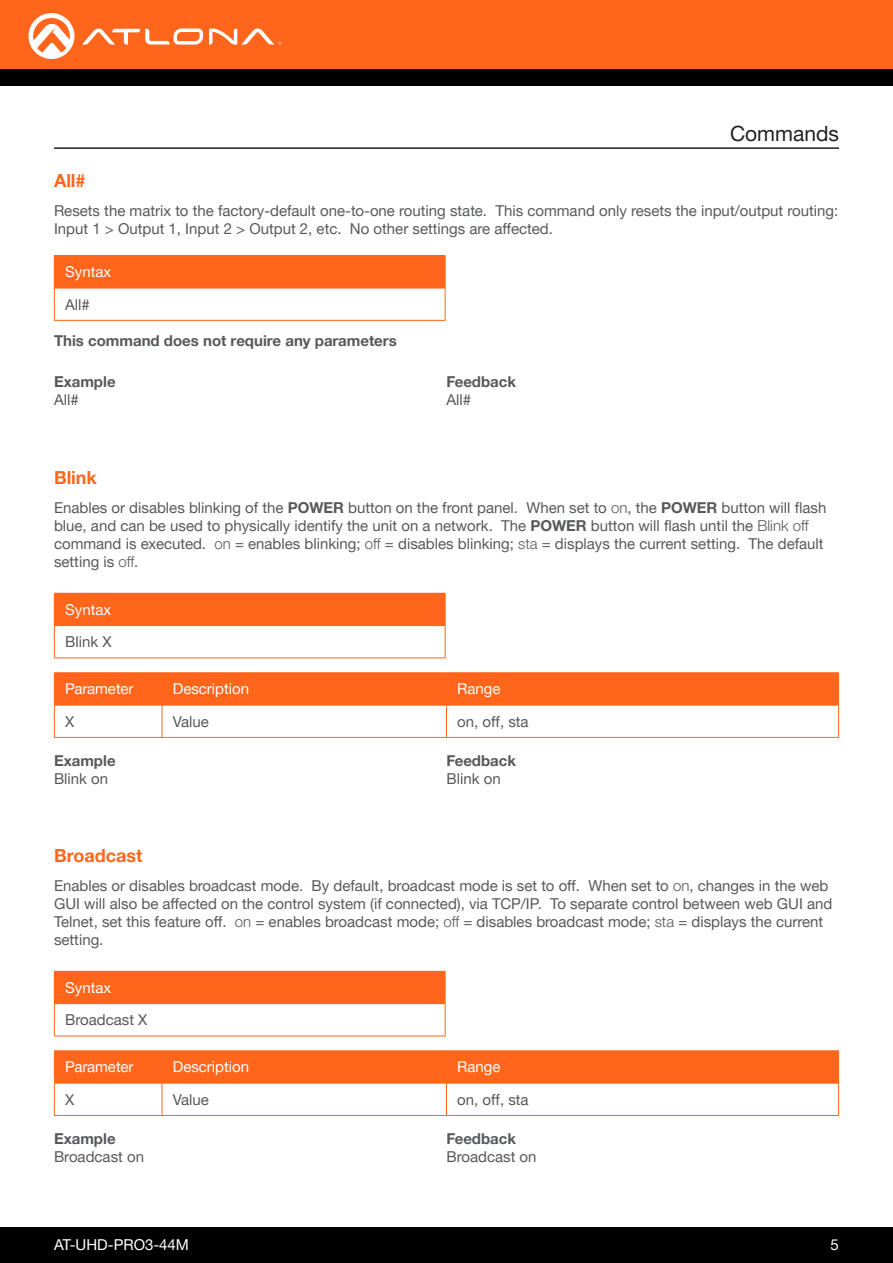
<style>
.page{position:relative;width:893px;height:1263px;background:#fff}
.page>*{position:absolute;margin:0;border:0;box-sizing:border-box;transform-origin:0 0}
.Non_TOC_Section_Head{font:21px "Helvetica Neue LTW1 G";color:#231f20}
.Command{font:700 18px "Helvetica Neue LTW1 G";color:#ff661c}
.Callout_descriptions{font:15px/18px "Helvetica Neue LTW1 G";color:#57585a}
.General_Text{font:15px/18px "Helvetica Neue LTW1 G";color:#57585a}
.t1{font:15px "Helvetica Neue LTW1 G";color:#fff}
.General_Text-2{font:700 15px "Helvetica Neue LTW1 G";color:#57585a}
.Numbered_Steps{font:15px "Helvetica Neue LTW1 G";color:#57585a}
.s1{font-weight:700}
.s2{font-weight:300}
</style>
<div class="page">
<div style="left:0;top:1227px;width:893px;height:36px;background:#000"></div>
<div style="left:0;top:0;width:893px;height:69px;background:#ff661c"></div>
<div style="left:0;top:69px;width:893px;height:16px;background:#000"></div>
<svg style="left:82px;top:29px;width:121px;height:16px"></svg>
<svg style="left:209px;top:28px;width:72px;height:17px"></svg>
<svg style="left:29px;top:13px;width:45px;height:46px"></svg>
<hr style="left:54px;top:147px;width:785px;height:2px;background:#231f20">
<div style="left:54px;top:256px;width:391px;height:32px;background:#ff661c"></div>
<hr style="left:54px;top:255px;width:392px;height:1px;background:#ff661c">
<hr style="left:445px;top:256px;width:1px;height:32px;background:#ff661c">
<hr style="left:54px;top:288px;width:1px;height:32px;background:#ff661c">
<hr style="left:55px;top:288px;width:390px;height:1px;background:#ff661c">
<hr style="left:445px;top:288px;width:1px;height:32px;background:#ff661c">
<hr style="left:54px;top:320px;width:392px;height:1px;background:#ff661c">
<div style="left:54px;top:593px;width:391px;height:33px;background:#ff661c"></div>
<hr style="left:54px;top:593px;width:392px;height:1px;background:#ff661c">
<hr style="left:445px;top:594px;width:1px;height:32px;background:#ff661c">
<hr style="left:54px;top:626px;width:1px;height:31px;background:#ff661c">
<hr style="left:445px;top:626px;width:1px;height:31px;background:#ff661c">
<hr style="left:54px;top:657px;width:392px;height:1px;background:#ff661c">
<div style="left:55px;top:673px;width:783px;height:32px;background:#ff661c"></div>
<hr style="left:54px;top:673px;width:1px;height:32px;background:#ff661c">
<hr style="left:54px;top:672px;width:108px;height:1px;background:#ff661c">
<hr style="left:162px;top:672px;width:284px;height:1px;background:#ff661c">
<hr style="left:446px;top:672px;width:393px;height:1px;background:#ff661c">
<hr style="left:162px;top:673px;width:1px;height:32px;background:#ff661c">
<hr style="left:446px;top:673px;width:1px;height:32px;background:#ff661c">
<hr style="left:838px;top:673px;width:1px;height:32px;background:#ff661c">
<hr style="left:54px;top:705px;width:1px;height:32px;background:#ff661c">
<hr style="left:54px;top:705px;width:108px;height:1px;background:#ff661c">
<hr style="left:162px;top:705px;width:284px;height:1px;background:#ff661c">
<hr style="left:446px;top:705px;width:393px;height:1px;background:#ff661c">
<hr style="left:162px;top:705px;width:1px;height:32px;background:#ff661c">
<hr style="left:446px;top:705px;width:1px;height:32px;background:#ff661c">
<hr style="left:838px;top:705px;width:1px;height:32px;background:#ff661c">
<hr style="left:54px;top:737px;width:108px;height:1px;background:#ff661c">
<hr style="left:162px;top:737px;width:284px;height:1px;background:#ff661c">
<hr style="left:446px;top:737px;width:393px;height:1px;background:#ff661c">
<div style="left:54px;top:971px;width:391px;height:33px;background:#ff661c"></div>
<hr style="left:54px;top:971px;width:392px;height:1px;background:#ff661c">
<hr style="left:445px;top:972px;width:1px;height:32px;background:#ff661c">
<hr style="left:54px;top:1004px;width:1px;height:31px;background:#ff661c">
<hr style="left:445px;top:1004px;width:1px;height:31px;background:#ff661c">
<hr style="left:54px;top:1035px;width:392px;height:1px;background:#ff661c">
<div style="left:55px;top:1051px;width:783px;height:32px;background:#ff661c"></div>
<hr style="left:54px;top:1051px;width:1px;height:32px;background:#ff661c">
<hr style="left:54px;top:1050px;width:108px;height:1px;background:#ff661c">
<hr style="left:162px;top:1050px;width:284px;height:1px;background:#ff661c">
<hr style="left:446px;top:1050px;width:393px;height:1px;background:#ff661c">
<hr style="left:162px;top:1051px;width:1px;height:32px;background:#ff661c">
<hr style="left:446px;top:1051px;width:1px;height:32px;background:#ff661c">
<hr style="left:838px;top:1051px;width:1px;height:32px;background:#ff661c">
<hr style="left:54px;top:1083px;width:1px;height:32px;background:#ff661c">
<hr style="left:54px;top:1083px;width:108px;height:1px;background:#ff661c">
<hr style="left:162px;top:1083px;width:284px;height:1px;background:#ff661c">
<hr style="left:446px;top:1083px;width:393px;height:1px;background:#ff661c">
<hr style="left:162px;top:1083px;width:1px;height:32px;background:#ff661c">
<hr style="left:446px;top:1083px;width:1px;height:32px;background:#ff661c">
<hr style="left:838px;top:1083px;width:1px;height:32px;background:#ff661c">
<hr style="left:54px;top:1115px;width:108px;height:1px;background:#ff661c">
<hr style="left:162px;top:1115px;width:284px;height:1px;background:#ff661c">
<hr style="left:446px;top:1115px;width:393px;height:1px;background:#ff661c">
<p class="Non_TOC_Section_Head" style="left:730px;top:120px;width:110px">Commands</p>
<p class="Command" style="left:54px;top:170px;width:33px">All#</p>
<p class="General_Text" style="left:54px;top:202px;width:786px">Resets the matrix to the factory-default one-to-one routing state. This command only resets the input/output routing:<br>Input 1 &gt; Output 1, Input 2 &gt; Output 2, etc. No other settings are affected.</p>
<p class="t1" style="left:65px;top:263px;width:48px">Syntax</p>
<p class="Numbered_Steps" style="left:65px;top:295px;width:26px">All#</p>
<p class="General_Text-2" style="left:54px;top:332px;width:344px">This command does not require any parameters</p>
<p class="General_Text-2" style="left:54px;top:372px;width:63px">Example</p>
<p class="General_Text" style="left:54px;top:390px;width:26px">All#</p>
<p class="General_Text-2" style="left:446px;top:372px;width:71px">Feedback</p>
<p class="General_Text" style="left:446px;top:390px;width:26px">All#</p>
<p class="Command" style="left:54px;top:467px;width:44px">Blink</p>
<p class="Callout_descriptions" style="left:54px;top:499px;width:774px">Enables or disables blinking of the <span class="s1">POWER</span> button on the front panel. When set to <span class="s2">on</span>, the <span class="s1">POWER</span> button will flash blue, and can be used to physically identify the unit on a network. The <span class="s1">POWER</span> button will flash until the <span class="s2">Blink off </span>command is executed. <span class="s2">on</span> = enables blinking; <span class="s2">off</span> = disables blinking; <span class="s2">sta</span> = displays the current setting. The default setting is <span class="s2">off</span>.</p>
<p class="t1" style="left:65px;top:600px;width:48px">Syntax</p>
<p class="Numbered_Steps" style="left:65px;top:632px;width:48px">Blink X</p>
<p class="t1" style="left:65px;top:680px;width:70px">Parameter</p>
<p class="t1" style="left:173px;top:680px;width:78px">Description</p>
<p class="t1" style="left:457px;top:680px;width:45px">Range</p>
<p class="Callout_descriptions" style="left:65px;top:712px;width:11px">X</p>
<p class="Callout_descriptions" style="left:173px;top:712px;width:38px">Value</p>
<p class="Callout_descriptions" style="left:457px;top:712px;width:73px">on, off, sta</p>
<p class="General_Text-2" style="left:54px;top:751px;width:63px">Example</p>
<p class="General_Text" style="left:54px;top:769px;width:56px">Blink on</p>
<p class="General_Text-2" style="left:446px;top:751px;width:71px">Feedback</p>
<p class="General_Text" style="left:446px;top:769px;width:56px">Blink on</p>
<p class="Command" style="left:54px;top:845px;width:90px">Broadcast</p>
<p class="Callout_descriptions" style="left:54px;top:877px;width:780px">Enables or disables broadcast mode. By default, broadcast mode is set to off. When set to <span class="s2">on</span>, changes in the web GUI will also be affected on the control system (if connected), via TCP/IP. To separate control between web GUI and Telnet, set this feature off. <span class="s2">on</span> = enables broadcast mode; <span class="s2">off</span> = disables broadcast mode; <span class="s2">sta</span> = displays the current setting.</p>
<p class="t1" style="left:65px;top:978px;width:48px">Syntax</p>
<p class="Numbered_Steps" style="left:65px;top:1010px;width:84px">Broadcast X</p>
<p class="t1" style="left:65px;top:1058px;width:70px">Parameter</p>
<p class="t1" style="left:173px;top:1058px;width:78px">Description</p>
<p class="t1" style="left:457px;top:1058px;width:45px">Range</p>
<p class="Callout_descriptions" style="left:65px;top:1090px;width:11px">X</p>
<p class="Callout_descriptions" style="left:173px;top:1090px;width:38px">Value</p>
<p class="Callout_descriptions" style="left:457px;top:1090px;width:73px">on, off, sta</p>
<p class="General_Text-2" style="left:54px;top:1129px;width:63px">Example</p>
<p class="General_Text" style="left:54px;top:1147px;width:92px">Broadcast on</p>
<p class="General_Text-2" style="left:446px;top:1129px;width:71px">Feedback</p>
<p class="General_Text" style="left:446px;top:1147px;width:92px">Broadcast on</p>
<p class="t1" style="left:54px;top:1235px;width:137px">AT-UHD-PRO3-44M</p>
<p class="t1" style="left:831px;top:1235px;width:10px">5</p>
</div>
